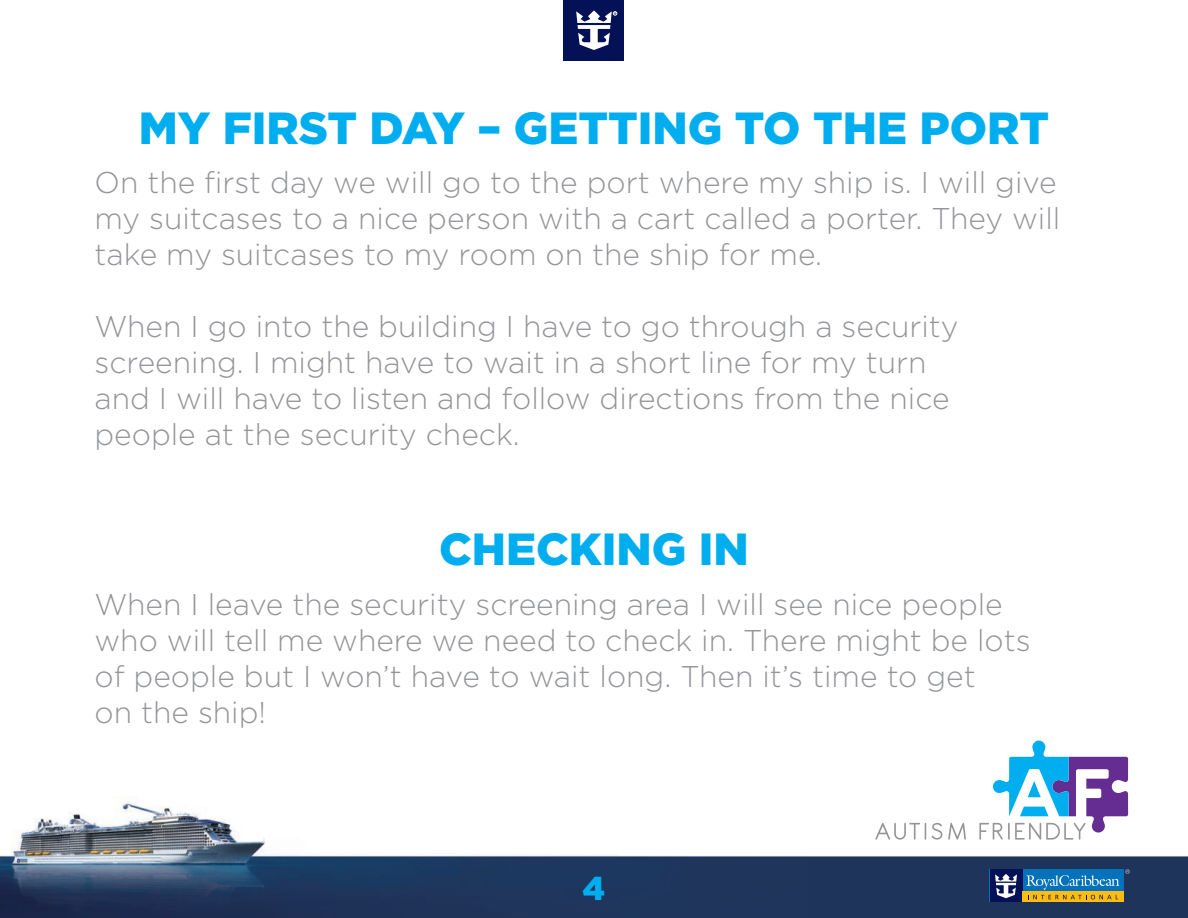
<style>
.page{position:relative;width:1188px;height:918px;background:#fff}
.page>*{position:absolute;margin:0;border:0;box-sizing:border-box;transform-origin:0 0}
.t1{font:900 45px "Gotham";color:#00aeef}
.t2{font:900 33px "Gotham";color:#00aeef}
.t3{font:300 30px/36px "Gotham";color:#939598}
.t4{font:700 2.85px "Gotham";color:#fff}
</style>
<div class="page">
<img style="left:0;top:798px;width:1188px;height:120px">
<div style="left:564px;top:0;width:60px;height:60px;background:#041156"></div>
<svg style="left:576px;top:11px;width:41px;height:39px"></svg>
<svg style="left:875px;top:823px;width:51px;height:17px"></svg>
<svg style="left:932px;top:823px;width:10px;height:17px"></svg>
<svg style="left:948px;top:823px;width:18px;height:17px"></svg>
<svg style="left:979px;top:741px;width:149px;height:99px"></svg>
<div style="left:990px;top:869px;width:134px;height:33px;background:#0372bb"></div>
<div style="left:990px;top:869px;width:32px;height:33px;background:#041156"></div>
<div style="left:1022px;top:892px;width:102px;height:10px;background:#fdbc12"></div>
<svg style="left:995px;top:874px;width:22px;height:24px"></svg>
<svg style="left:1026px;top:875px;width:93px;height:24px"></svg>
<svg style="left:1125px;top:869px;width:5px;height:5px"></svg>
<p class="t4" style="left:614px;top:11px;width:4px">R</p>
<h1 class="t1" style="left:139px;top:97px;width:912px">MY FIRST DAY – GETTING TO THE PORT</h1>
<p class="t3" style="left:94px;top:164px;width:967px">On the first day we will go to the port where my ship is. I will give my suitcases to a nice person with a cart called a porter. They will take my suitcases to my room on the ship for me.</p>
<p class="t3" style="left:94px;top:308px;width:866px">When I go into the building I have to go through a security screening. I might have to wait in a short line for my turn and I will have to listen and follow directions from the nice people at the security check.</p>
<h1 class="t1" style="left:439px;top:519px;width:311px">CHECKING IN</h1>
<p class="t3" style="left:94px;top:586px;width:938px">When I leave the security screening area I will see nice people who will tell me where we need to check in. There might be lots of people but I won’t have to wait long. Then it’s time to get<br>on the ship!</p>
<p class="t2" style="left:583px;top:866px;width:24px">4</p>
</div>
